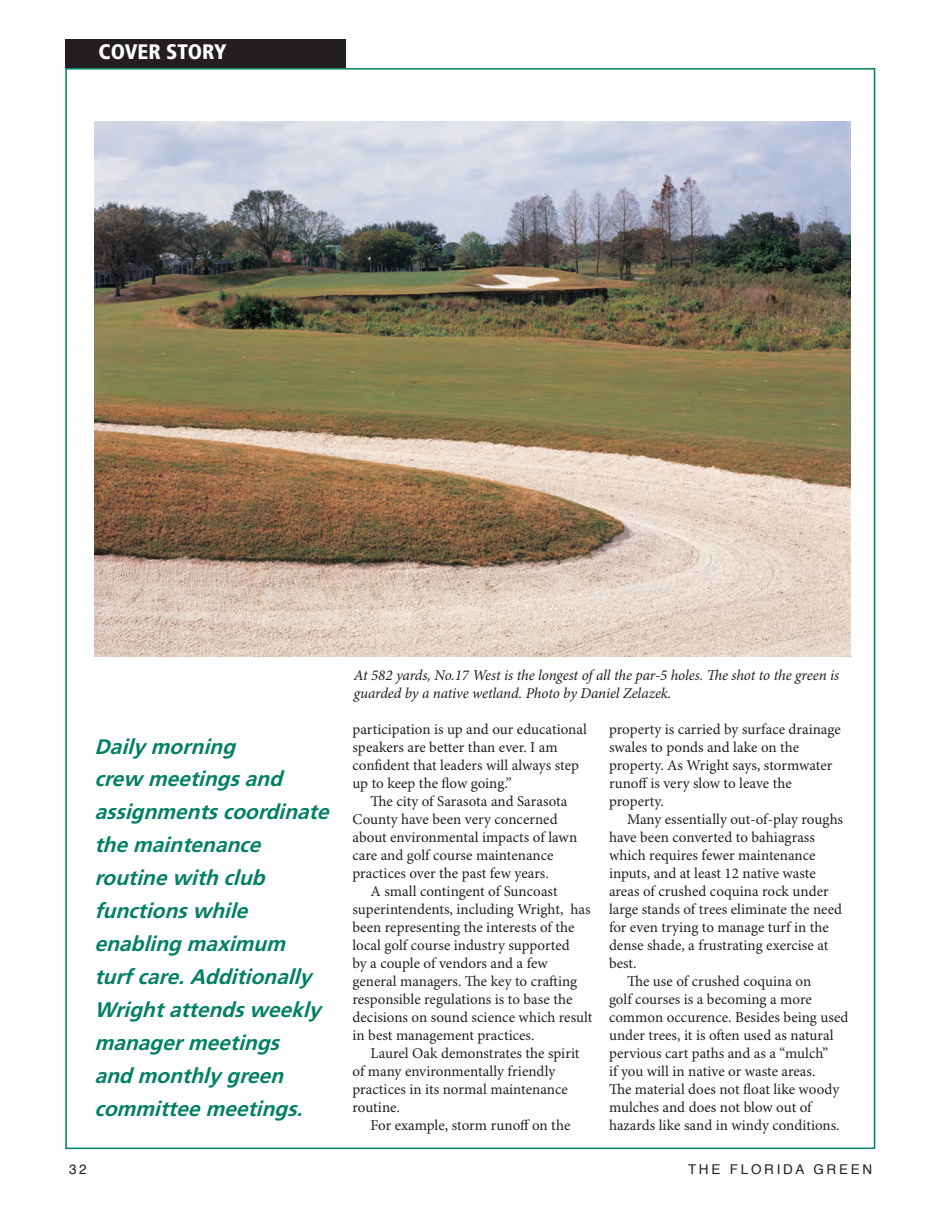
<style>
.page{position:relative;width:945px;height:1215px;background:#fff}
.page>*{position:absolute;margin:0;border:0;box-sizing:border-box;transform-origin:0 0}
.t1{font:italic 700 21px/33px "Frutiger";color:#008062}
.t2{font:900 condensed 21px "Frutiger";color:#fff}
.t3{font:15px/18px "Minion Pro";color:#231f20}
.t4{font:italic 15px/18px "Minion Pro";letter-spacing:-.01em;color:#231f20}
.t5{font:13.5px "Helvetica";letter-spacing:.2em;color:#231f20}
</style>
<div class="page">
<div style="left:65px;top:39px;width:281px;height:29px;background:#231f20"></div>
<img style="left:94px;top:122px;width:756px;height:534px">
<h1 class="t2" style="left:99px;top:39px;width:129px">COVER STORY</h1>
<h1 class="t1" style="left:94px;top:730px;width:242px">Dailymorning<br>crew meetingsand assignmentscoordinate themaintenance routinewith club functionswhile enabling maximum turfcare.Additionally<br>Wrightattendsweekly managermeetings<br>and monthlygreen committeemeetings.</h1>
<p class="t4" style="left:354px;top:666px;width:487px">At 582 yards, No.17 West is the longest of all the par-5 holes. The shot to the green is guarded by a native wetland. Photo by Daniel Zelazek.</p>
<p class="t3" style="left:352px;top:720px;width:236px">participation is up and our educational speakers are better than ever. I am confident that leaders will always step up to keep the flow going.”</p>
<p class="t3" style="left:352px;top:792px;width:226px;text-indent:18px">The city of Sarasota and Sarasota County have been very concerned about environmental impacts of lawn care and golf course maintenance practices over the past few years.</p>
<p class="t3" style="left:352px;top:882px;width:241px;text-indent:18px">A small contingent of Suncoast superintendents, including Wright, has been representing the interests of the local golf course industry supported<br>by a couple of vendors and a few general managers. The key to crafting responsible regulations is to base the decisions on sound science which result in best management practices.</p>
<p class="t3" style="left:352px;top:1044px;width:229px;text-indent:18px">Laurel Oak demonstrates the spirit of many environmentally friendly practices in its normal maintenance routine.</p>
<p class="t3" style="left:370px;top:1116px;width:201px">For example, storm runoff on the</p>
<p class="t3" style="left:609px;top:720px;width:233px">property is carried by surface drainage swales to ponds and lake on the property. As Wright says, stormwater runoff is very slow to leave the property.</p>
<p class="t3" style="left:627px;top:810px;width:218px">Many essentially out-of-play roughs</p>
<p class="t3" style="left:609px;top:828px;width:207px">have been converted to bahiagrass</p>
<p class="t3" style="left:609px;top:846px;width:208px">which requires fewer maintenance</p>
<p class="t3" style="left:609px;top:864px;width:208px">inputs, and at least 12 native waste</p>
<p class="t3" style="left:609px;top:882px;width:221px">areas of crushed coquina rock under</p>
<p class="t3" style="left:609px;top:900px;width:235px">large stands of trees eliminate the need</p>
<p class="t3" style="left:609px;top:918px;width:221px">for even trying to manage turf in the</p>
<p class="t3" style="left:609px;top:936px;width:221px">dense shade, a frustrating exercise at</p>
<p class="t3" style="left:609px;top:954px;width:29px">best.</p>
<p class="t3" style="left:627px;top:972px;width:186px">The use of crushed coquina on</p>
<p class="t3" style="left:609px;top:990px;width:204px">golf courses is a becoming a more</p>
<p class="t3" style="left:609px;top:1008px;width:241px">common occurence. Besides being used</p>
<p class="t3" style="left:609px;top:1026px;width:226px">under trees, it is often used as natural</p>
<p class="t3" style="left:609px;top:1044px;width:221px">pervious cart paths and as a “mulch”</p>
<p class="t3" style="left:609px;top:1062px;width:208px">if you will in native or waste areas.</p>
<p class="t3" style="left:609px;top:1080px;width:232px">The material does not float like woody</p>
<p class="t3" style="left:609px;top:1098px;width:204px">mulches and does not blow out of</p>
<p class="t3" style="left:609px;top:1116px;width:232px">hazards like sand in windy conditions.</p>
<p class="t5" style="left:69px;top:1158px;width:19px">32</p>
<p class="t5" style="left:688px;top:1158px;width:186px">THE FLORIDA GREEN</p>
</div>
